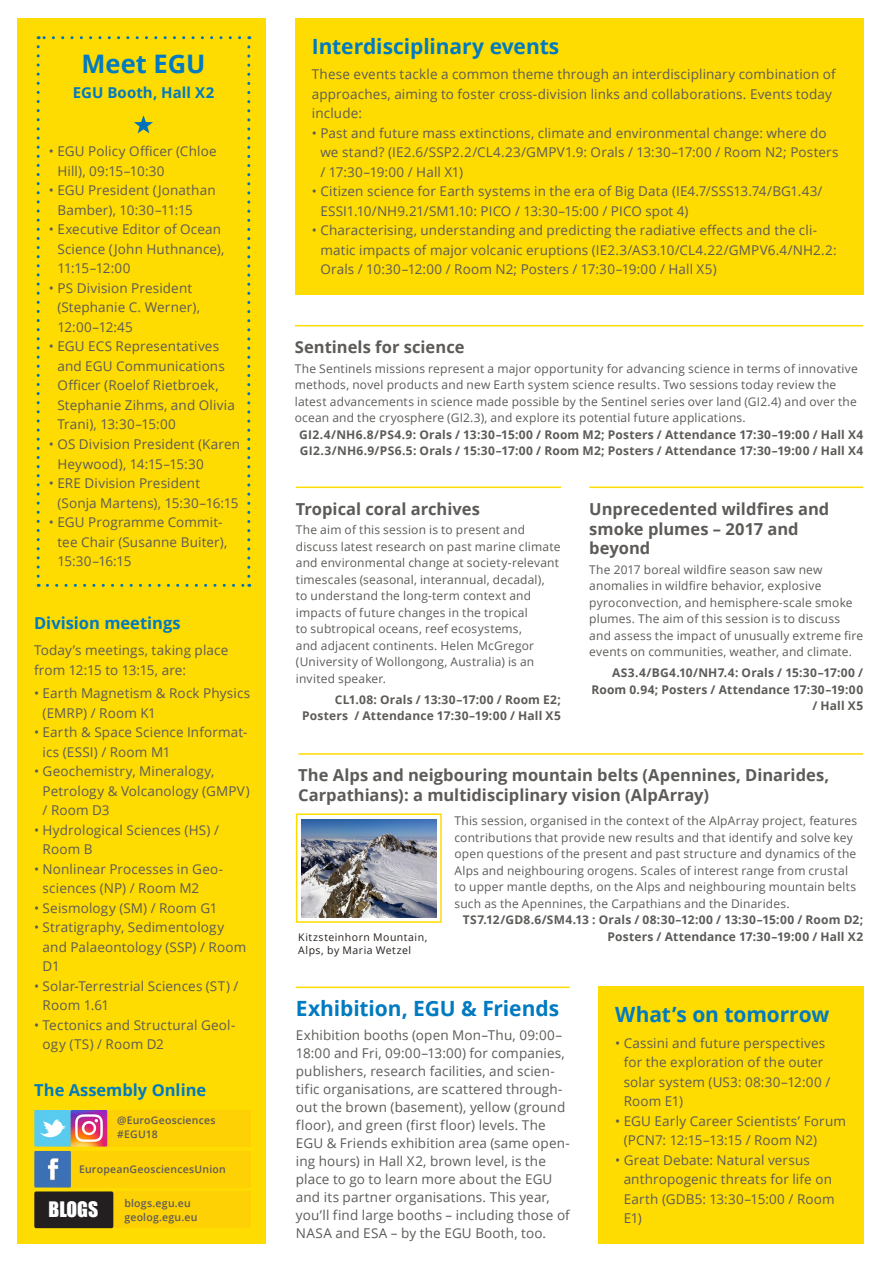
<style>
.page{position:relative;width:893px;height:1263px;background:#fff}
.page>*{position:absolute;margin:0;border:0;box-sizing:border-box;transform-origin:0 0}
.t1{font:700 25.5px "Open Sans";color:#007ac0}
.Titles{font:700 21px "Open Sans";letter-spacing:-.005em;color:#007ac0}
.Titles_with_yellow_b{font:700 21px "Open Sans";letter-spacing:-.005em;color:#007ac0}
.t2{font:19.65px "Impact";color:#fff}
.Title_collumn_grey{font:700 16.5px/19.8px "Open Sans";color:#5d5b58}
.Title_collumn{font:700 16.5px "Open Sans";color:#007ac0}
.Cinema_body{font:700 15px "Open Sans";letter-spacing:.005em;color:#007ac0}
.Body{font:13.5px/19.5px "Open Sans";letter-spacing:.01em;color:#5d5b58}
.Bullets{font:13.5px/19.5px "Open Sans";letter-spacing:.01em;color:#5d5b58}
.Body_small_for_collu{font:13.5px/19.5px "Open Sans";letter-spacing:.01em;color:#5d5b58}
.Body_small_for_collu-2{font:12px/16.5px "Open Sans";letter-spacing:.015em;color:#5d5b58}
.Body_small_for_collu-3{font:700 12px/16.5px "Open Sans";letter-spacing:.015em;color:#5d5b58;text-align:right}
.Body_small_for_collu-4{font:600 10.5px "Open Sans";letter-spacing:.02em;color:#5d5b58}
.t3{font:10.5px/13.5px "Open Sans";letter-spacing:.045em;color:#241e1b}
</style>
<div class="page">
<div style="left:17px;top:18px;width:248px;height:1226px;background:#ffdc01"></div>
<div style="left:598px;top:986px;width:265px;height:258px;background:#ffdc01"></div>
<hr style="left:296px;top:986px;width:274px;height:2px;background:#ffdc01">
<hr style="left:295px;top:325px;width:568px;height:1px;background:#ffdc01">
<hr style="left:298px;top:753px;width:565px;height:2px;background:#ffdc01">
<div style="left:295px;top:18px;width:568px;height:277px;background:#ffdc01"></div>
<hr style="left:589px;top:486px;width:274px;height:2px;background:#ffdc01">
<hr style="left:296px;top:486px;width:265px;height:2px;background:#ffdc01">
<div style="left:105px;top:1191px;width:146px;height:37px;background:#fed105"></div>
<div style="left:53px;top:1151px;width:198px;height:36px;background:#fed105"></div>
<div style="left:34px;top:1191px;width:79px;height:37px;background:#231f20;border-radius:2px"></div>
<div style="left:53px;top:1110px;width:198px;height:37px;background:#fed105"></div>
<svg style="left:34px;top:1110px;width:37px;height:77px;background:#6dacc7"></svg>
<img style="left:71px;top:1110px;width:36px;height:36px">
<svg style="left:37px;top:47px;width:3px;height:540px"></svg>
<svg style="left:47px;top:584px;width:203px;height:3px"></svg>
<svg style="left:247px;top:36px;width:3px;height:540px"></svg>
<svg style="left:38px;top:36px;width:202px;height:3px"></svg>
<svg style="left:134px;top:115px;width:19px;height:18px"></svg>
<img style="left:302px;top:819px;width:135px;height:98px">
<div style="left:296px;top:813px;width:146px;height:110px;border:2px solid #ffdc01"></div>
<p class="t1" style="left:82px;top:45px;width:125px">Meet EGU</p>
<p class="Cinema_body" style="left:73px;top:82px;width:143px">EGU Booth, Hall X2</p>
<p class="Body" style="left:57px;top:141px;width:161px;text-indent:-9px">• EGU Policy Officer (Chloe<br>Hill), 09:15–10:30</p>
<p class="Body" style="left:57px;top:180px;width:160px;text-indent:-9px">• EGU President (Jonathan<br>Bamber), 10:30–11:15</p>
<p class="Body" style="left:57px;top:219px;width:168px;text-indent:-9px">• Executive Editor of Ocean<br>Science (John Huthnance),<br>11:15–12:00</p>
<p class="Body" style="left:57px;top:278px;width:144px;text-indent:-9px">• PS Division President (Stephanie C. Werner),<br>12:00–12:45</p>
<p class="Body" style="left:57px;top:336px;width:179px;text-indent:-9px">• EGU ECS Representatives and EGU Communications<br>Officer (Roelof Rietbroek,<br>Stephanie Zihms, and Olivia<br>Trani), 13:30–15:00</p>
<p class="Body" style="left:57px;top:434px;width:184px;text-indent:-9px">• OS Division President (Karen<br>Heywood), 14:15–15:30</p>
<p class="Body" style="left:57px;top:473px;width:183px;text-indent:-9px">• ERE Division President (Sonja Martens), 15:30–16:15</p>
<p class="Body" style="left:57px;top:512px;width:172px;text-indent:-9px">• EGU Programme Commit&shy;tee Chair (Susanne Buiter),<br>15:30–16:15</p>
<p class="Title_collumn" style="left:34px;top:612px;width:148px">Division meetings</p>
<p class="Body_small_for_collu" style="left:34px;top:640px;width:196px">Today’s meetings, taking place from 12:15 to 13:15, are:</p>
<p class="Body" style="left:43px;top:683px;width:209px;text-indent:-9px">• Earth Magnetism &amp; Rock Physics (EMRP) / Room K1</p>
<p class="Body" style="left:43px;top:722px;width:206px;text-indent:-9px">• Earth &amp; Space Science Informat&shy;ics (ESSI) / Room M1</p>
<p class="Body" style="left:43px;top:761px;width:209px;text-indent:-9px">• Geochemistry, Mineralogy,<br>Petrology &amp; Volcanology (GMPV) / Room D3</p>
<p class="Body" style="left:43px;top:820px;width:178px;text-indent:-9px">• Hydrological Sciences (HS) /<br>Room B</p>
<p class="Body" style="left:43px;top:859px;width:182px;text-indent:-9px">• Nonlinear Processes in Geo&shy;sciences (NP) / Room M2</p>
<p class="Body" style="left:34px;top:898px;width:185px">• Seismology (SM) / Room G1</p>
<p class="Body" style="left:43px;top:917px;width:205px;text-indent:-9px">• Stratigraphy, Sedimentology and Palaeontology (SSP) / Room<br>D1</p>
<p class="Body" style="left:43px;top:976px;width:197px;text-indent:-9px">• Solar-Terrestrial Sciences (ST) /<br>Room 1.61</p>
<p class="Body" style="left:43px;top:1015px;width:194px;text-indent:-9px">• Tectonics and Structural Geol&shy;ogy (TS) / Room D2</p>
<p class="Title_collumn" style="left:34px;top:1078px;width:173px">The Assembly Online</p>
<p class="Body_small_for_collu-4" style="left:117px;top:1113px;width:100px">@EuroGeosciences</p>
<p class="Body_small_for_collu-4" style="left:117px;top:1127px;width:42px">#EGU18</p>
<p class="Body_small_for_collu-4" style="left:79px;top:1162px;width:148px">EuropeanGeosciencesUnion</p>
<p class="Body_small_for_collu-4" style="left:124px;top:1195px;width:68px">blogs.egu.eu</p>
<p class="Body_small_for_collu-4" style="left:124px;top:1210px;width:75px">geolog.egu.eu</p>
<h3 class="t2" style="left:49px;top:1194px;width:51px">BLOGS</h3>
<p class="Titles" style="left:312px;top:31px;width:249px">Interdisciplinary events</p>
<p class="Bullets" style="left:312px;top:64px;width:525px">These events tackle a common theme through an interdisciplinary combination of approaches, aiming to foster cross-division links and collaborations. Events today include:</p>
<p class="Body" style="left:320px;top:123px;width:520px;text-indent:-9px">• Past and future mass extinctions, climate and environmental change: where do we stand? (IE2.6/SSP2.2/CL4.23/GMPV1.9: Orals / 13:30–17:00 / Room N2; Posters / 17:30–19:00 / Hall X1)</p>
<p class="Body" style="left:320px;top:181px;width:504px;text-indent:-9px">• Citizen science for Earth systems in the era of Big Data (IE4.7/SSS13.74/BG1.43/<br>ESSI1.10/NH9.21/SM1.10: PICO / 13:30–15:00 / PICO spot 4)</p>
<p class="Body" style="left:320px;top:220px;width:518px;text-indent:-9px">• Characterising, understanding and predicting the radiative effects and the cli&shy;matic impacts of major volcanic eruptions (IE2.3/AS3.10/CL4.22/GMPV6.4/NH2.2:<br>Orals / 10:30–12:00 / Room N2; Posters / 17:30–19:00 / Hall X5)</p>
<p class="Title_collumn_grey" style="left:295px;top:337px;width:171px">Sentinels for science</p>
<p class="Body_small_for_collu-2" style="left:295px;top:360px;width:565px">The Sentinels missions represent a major opportunity for advancing science in terms of innovative methods, novel products and new Earth system science results. Two sessions today review the latest advancements in science made possible by the Sentinel series over land (GI2.4) and over the ocean and the cryosphere (GI2.3), and explore its potential future applications.</p>
<p class="Body_small_for_collu-3" style="left:299px;top:426px;width:565px">GI2.4/NH6.8/PS4.9: Orals / 13:30–15:00 / Room M2; Posters / Attendance 17:30–19:00 / Hall X4</p>
<p class="Body_small_for_collu-3" style="left:300px;top:442px;width:565px">GI2.3/NH6.9/PS6.5: Orals / 15:30–17:00 / Room M2; Posters / Attendance 17:30–19:00 / Hall X4</p>
<p class="Title_collumn_grey" style="left:296px;top:498px;width:186px">Tropical coral archives</p>
<p class="Body_small_for_collu-2" style="left:296px;top:521px;width:266px">The aim of this session is to present and discuss latest research on past marine climate and environmental change at society-relevant timescales (seasonal, interannual, decadal),<br>to understand the long-term context and impacts of future changes in the tropical<br>to subtropical oceans, reef ecosystems,<br>and adjacent continents. Helen McGregor (University of Wollongong, Australia) is an invited speaker.</p>
<p class="Body_small_for_collu-3" style="left:302px;top:691px;width:260px">CL1.08: Orals / 13:30–17:00 / Room E2;<br>Posters / Attendance 17:30–19:00 / Hall X5</p>
<p class="Title_collumn_grey" style="left:589px;top:498px;width:241px">Unprecedented wildfires and smoke plumes – 2017 and beyond</p>
<p class="Body_small_for_collu-2" style="left:589px;top:561px;width:275px">The 2017 boreal wildfire season saw new anomalies in wildfire behavior, explosive pyroconvection, and hemisphere-scale smoke plumes. The aim of this session is to discuss and assess the impact of unusually extreme fire events on communities, weather, and climate.</p>
<p class="Body_small_for_collu-3" style="left:591px;top:664px;width:273px">AS3.4/BG4.10/NH7.4: Orals / 15:30–17:00 /<br>Room 0.94; Posters / Attendance 17:30–19:00 / Hall X5</p>
<p class="Title_collumn_grey" style="left:298px;top:765px;width:532px">The Alps and neigbouring mountain belts (Apennines, Dinarides,<br>Carpathians): a multidisciplinary vision (AlpArray)</p>
<p class="Body_small_for_collu-2" style="left:454px;top:812px;width:404px">This session, organised in the context of the AlpArray project, features contributions that provide new results and that identify and solve key open questions of the present and past structure and dynamics of the Alps and neighbouring orogens. Scales of interest range from crustal to upper mantle depths, on the Alps and neighbouring mountain belts such as the Apennines, the Carpathians and the Dinarides.</p>
<p class="Body_small_for_collu-3" style="left:463px;top:911px;width:402px">TS7.12/GD8.6/SM4.13 : Orals / 08:30–12:00 / 13:30–15:00 / Room D2;<br>Posters / Attendance 17:30–19:00 / Hall X2</p>
<p class="t3" style="left:298px;top:930px;width:130px">Kitzsteinhorn Mountain,<br>Alps, by Maria Wetzel</p>
<p class="Titles_with_yellow_b" style="left:296px;top:994px;width:265px">Exhibition, EGU &amp; Friends</p>
<p class="Body" style="left:296px;top:1026px;width:275px;line-height:18px">Exhibition booths (open Mon–Thu, 09:00– 18:00 and Fri, 09:00–13:00) for companies, publishers, research facilities, and scien&shy;tific organisations, are scattered through&shy;out the brown (basement), yellow (ground floor), and green (first floor) levels. The EGU &amp; Friends exhibition area (same open&shy;ing hours) in Hall X2, brown level, is the place to go to learn more about the EGU and its partner organisations. This year, you’ll find large booths – including those of NASA and ESA – by the EGU Booth, too.</p>
<p class="Titles" style="left:615px;top:1000px;width:216px">What’s on tomorrow</p>
<p class="Body" style="left:624px;top:1033px;width:208px;text-indent:-9px">• Cassini and future perspectives for the exploration of the outer solar system (US3: 08:30–12:00 /<br>Room E1)</p>
<p class="Body" style="left:624px;top:1111px;width:224px;text-indent:-9px">• EGU Early Career Scientists’ Forum (PCN7: 12:15–13:15 / Room N2)</p>
<p class="Body" style="left:624px;top:1150px;width:212px;text-indent:-9px">• Great Debate: Natural versus anthropogenic threats for life on<br>Earth (GDB5: 13:30–15:00 / Room<br>E1)</p>
</div>
